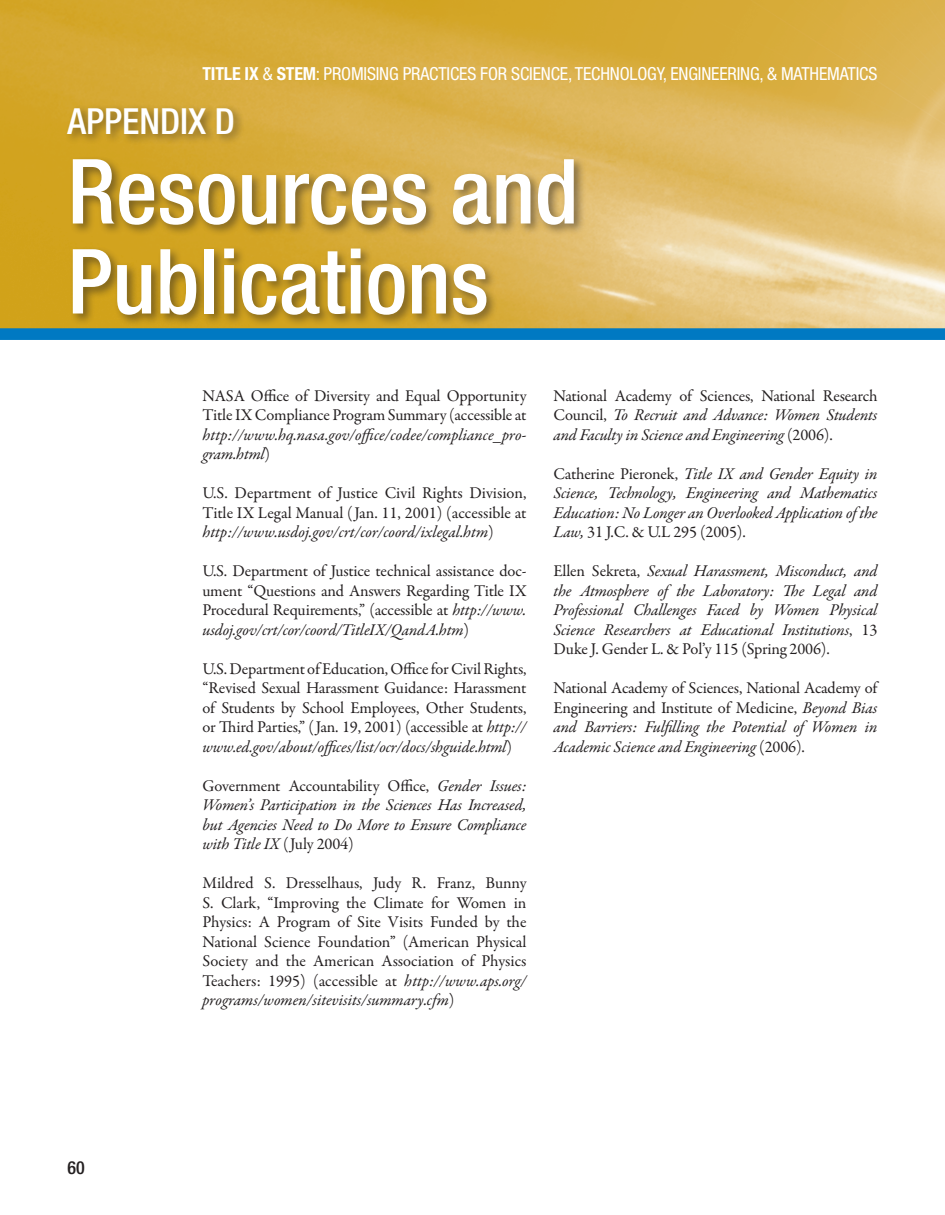
<style>
.page{position:relative;width:945px;height:1215px;background:#fff}
.page>*{position:absolute;margin:0;border:0;box-sizing:border-box;transform-origin:0 0}
.t1{font:500 condensed 90px/90px "Helvetica Neue LT Std";color:#fff}
.t2{font:500 condensed 36px "Helvetica Neue LT Std";color:#fff}
.t3{font:condensed 18px "Helvetica Neue LT Std";letter-spacing:-.01em;color:#fff}
.t4{font:500 condensed 18px "Helvetica Neue LT Std";color:#231f20}
.t5{font:16.5px/19.5px "Garamond Premr Pro";letter-spacing:-.01em;color:#231f20;text-align:justify}
.t6{font:italic 16.5px/19.5px "Garamond Premr Pro";letter-spacing:-.015em;color:#231f20;text-align:justify}
.s1{font-weight:700}
.s2{font-style:italic}
.s3{font-style:normal}
</style>
<div class="page">
<svg style="left:0;top:0;width:945px;height:340px;background:#d1b25b"></svg>
<div style="left:63px;top:103px;width:523px;height:224px;background:#231f20;opacity:.5"></div>
<p class="t3" style="left:202px;top:64px;width:676px"><span class="s1">TITLE IX</span> &amp; <span class="s1">STEM</span>: PROMISING PRACTICES FOR SCIENCE, TECHNOLOGY, ENGINEERING, &amp; MATHEMATICS</p>
<p class="t2" style="left:68px;top:99px;width:169px">AppeNdiX d</p>
<p class="t1" style="left:68px;top:145px;width:512px">resources and publications</p>
<p class="t4" style="left:68px;top:1157px;width:19px">60</p>
<p class="t5" style="left:202px;top:386px;width:326px">NASA Office of Diversity and Equal Opportunity Title IX Compliance Program Summary (accessible at <span class="s2">http://www.hq.nasa.gov/office/codee/compliance_pro&shy;gram.html</span>)</p>
<p class="t5" style="left:202px;top:483px;width:326px">U.S. Department of Justice Civil Rights Division, Title IX Legal Manual ( Jan. 11, 2001) (accessible at <span class="s2">http://www.usdoj.gov/crt/cor/coord/ixlegal.htm</span>)</p>
<p class="t5" style="left:202px;top:561px;width:325px">U.S. Department of Justice technical assistance doc&shy;ument “Questions and Answers Regarding Title IX Procedural Requirements,” (accessible at <span class="s2">http://www. usdoj.gov/crt/cor/coord/TitleIX/QandA.htm</span>)</p>
<p class="t5" style="left:202px;top:659px;width:326px">U.S. Department of Education, Office for Civil Rights, “Revised Sexual Harassment Guidance: Harassment of Students by School Employees, Other Students, or Third Parties,” ( Jan. 19, 2001) (accessible at <span class="s2">http:// www.ed.gov/about/offices/list/ocr/docs/shguide.html</span>)</p>
<p class="t6" style="left:202px;top:777px;width:326px"><span class="s3">Government Accountability Office,</span> Gender Issues:<br>Women’s Participation in the Sciences Has Increased, but Agencies Need to Do More to Ensure Compliance with Title IX <span class="s3">( July 2004)</span></p>
<p class="t5" style="left:202px;top:874px;width:326px">Mildred S. Dresselhaus, Judy R. Franz, Bunny S. Clark, “Improving the Climate for Women in Physics: A Program of Site Visits Funded by the National Science Foundation” (American Physical Society and the American Association of Physics Teachers: 1995) (accessible at <span class="s2">http://www.aps.org/ programs/women/sitevisits/summary.cfm</span>)</p>
<p class="t6" style="left:554px;top:387px;width:326px"><span class="s3">National Academy of Sciences, National Research Council,</span> To Recruit and Advance: Women Students and Faculty in Science and Engineering <span class="s3">(2006).</span></p>
<p class="t6" style="left:554px;top:465px;width:326px"><span class="s3">Catherine Pieronek,</span> Title IX and Gender Equity in Science, Technology, Engineering and Mathematics Education: No Longer an Overlooked Application of the Law, <span class="s3">31 J.C. &amp; U.L 295 (2005).</span></p>
<p class="t6" style="left:554px;top:562px;width:325px"><span class="s3">Ellen Sekreta,</span> Sexual Harassment, Misconduct, and the Atmosphere of the Laboratory: The Legal and Professional Challenges Faced by Women Physical Science Researchers at Educational Institutions<span class="s3">, 13<br>Duke J. Gender L. &amp; Pol’y 115 (Spring 2006).</span></p>
<p class="t5" style="left:554px;top:679px;width:326px">National Academy of Sciences, National Academy of Engineering and Institute of Medicine, <span class="s2">Beyond Bias and Barriers: Fulfilling the Potential of Women in Academic Science and Engineering</span> (2006).</p>
</div>
